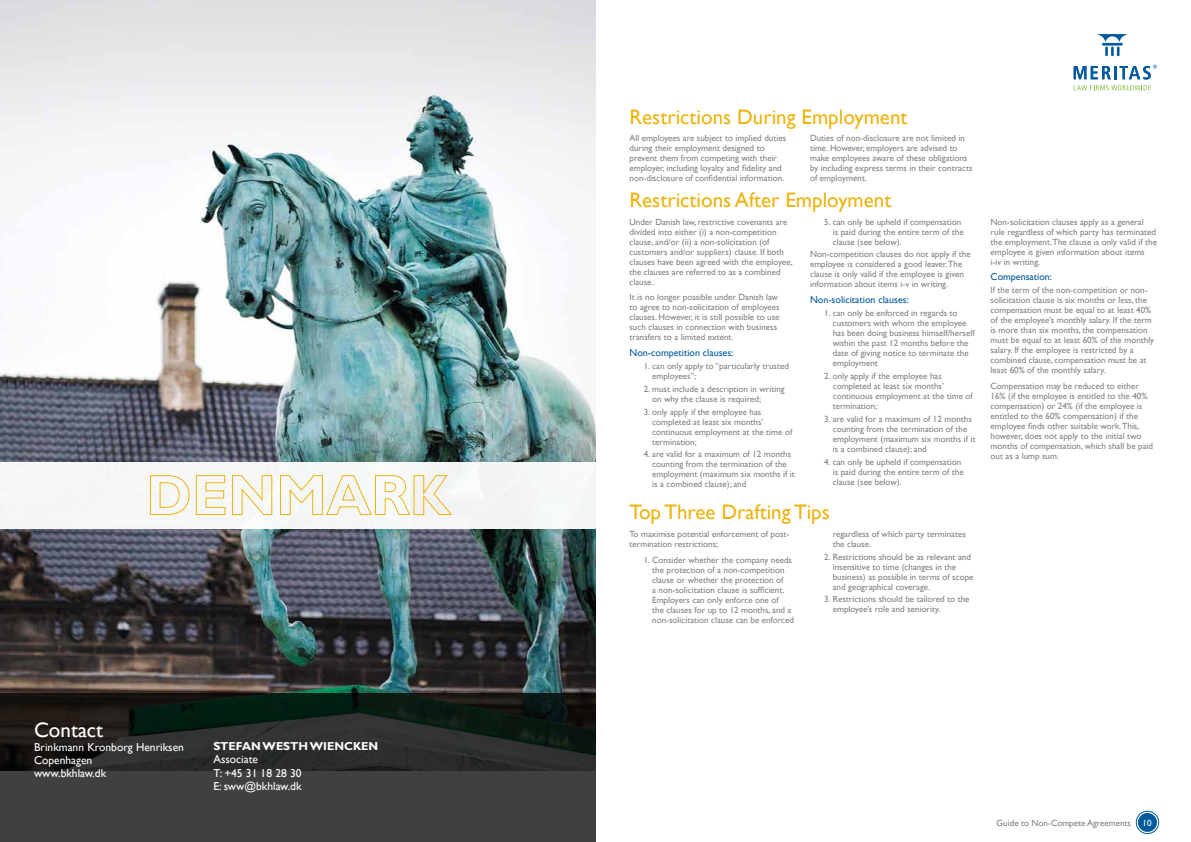
<style>
.page{position:relative;width:1191px;height:842px;background:#fff}
.page>*{position:absolute;margin:0;border:0;box-sizing:border-box;transform-origin:0 0}
.t1{font:21px "Gill Sans";color:#eeb310}
.t2{font:21px "Gill Sans";color:#fff}
.t3{font:11.5px/13.2px "Gill Sans";color:#fff}
.t4{font:700 11.5px "Gill Sans";color:#fff}
.t5{font:10px "Gill Sans";color:#005a9c}
.t6{font:9px/10px "Gill Sans";color:#808285}
.t7{font:9px "Gill Sans";color:#808285}
.t8{font:9px "Gill Sans";color:#fff}
</style>
<div class="page">
<div style="left:1136px;top:811px;width:22px;height:23px;border:1px solid #005a9c;border-radius:50%"></div>
<div style="left:1138px;top:813px;width:19px;height:19px;background:#005a9c;border-radius:50%"></div>
<svg style="left:1097px;top:34px;width:30px;height:22px"></svg>
<svg style="left:1073px;top:85px;width:77px;height:5px"></svg>
<svg style="left:1073px;top:65px;width:84px;height:14px"></svg>
<img style="left:0;top:0;width:595px;height:693px">
<svg style="left:0;top:693px;width:595px;height:149px;background:#2d302e"></svg>
<div style="left:0;top:462px;width:595px;height:66px;background:#f6f6f7"></div>
<svg style="left:149px;top:475px;width:124px;height:40px"></svg>
<svg style="left:280px;top:475px;width:173px;height:40px"></svg>
<h1 class="t2" style="left:34px;top:718px;width:71px">Contact</h1>
<p class="t3" style="left:34px;top:740px;width:151px">Brinkmann Kronborg Henriksen<br>Copenhagen<br>www.bkhlaw.dk</p>
<p class="t4" style="left:213px;top:739px;width:166px">STEFAN WESTH WIENCKEN</p>
<p class="t3" style="left:213px;top:753px;width:90px">Associate<br>T: +45 31 18 28 30<br>E: sww@bkhlaw.dk</p>
<h1 class="t1" style="left:629px;top:104px;width:279px">Restrictions During Employment</h1>
<p class="t6" style="left:629px;top:133px;width:158px">All employees are subject to implied duties during their employment designed to prevent them from competing with their employer, including loyalty and fidelity and non-disclosure of confidential information.</p>
<p class="t6" style="left:810px;top:133px;width:164px">Duties of non-disclosure are not limited in time. However, employers are advised to make employees aware of these obligations by including express terms in their contracts of employment.</p>
<p class="t6" style="left:629px;top:217px;width:165px">Under Danish law, restrictive covenants are divided into either (i) a non-competition clause, and/or (ii) a non-solicitation (of customers and/or suppliers) clause. If both clauses have been agreed with the employee, the clauses are referred to as a combined clause.</p>
<p class="t6" style="left:629px;top:292px;width:152px">It is no longer possible under Danish law to agree to non-solicitation of employees clauses. However, it is still possible to use such clauses in connection with business transfers to a limited extent.</p>
<p class="t5" style="left:629px;top:347px;width:105px">Non-competition clauses:</p>
<p class="t6" style="left:652px;top:361px;width:138px;text-indent:-9px">1. can only apply to “particularly trusted employees”;</p>
<p class="t6" style="left:652px;top:384px;width:134px;text-indent:-9px">2. must include a description in writing on why the clause is required;</p>
<p class="t6" style="left:652px;top:407px;width:142px;text-indent:-9px">3. only apply if the employee has completed at least six months’ continuous employment at the time of termination;</p>
<p class="t6" style="left:652px;top:449px;width:144px;text-indent:-9px">4. are valid for a maximum of 12 months counting from the termination of the employment (maximum six months if it is a combined clause); and</p>
<h1 class="t1" style="left:629px;top:188px;width:263px">Restrictions After Employment</h1>
<p class="t6" style="left:832px;top:217px;width:132px;text-indent:-9px">5. can only be upheld if compensation is paid during the entire term of the clause (see below).</p>
<p class="t6" style="left:810px;top:250px;width:162px">Non-competition clauses do not apply if the employee is considered a good leaver.The clause is only valid if the employee is given information about items i-v in writing.</p>
<p class="t5" style="left:810px;top:294px;width:100px">Non-solicitation clauses:</p>
<p class="t6" style="left:832px;top:308px;width:143px;text-indent:-9px">1. can only be enforced in regards to customers with whom the employee has been doing business himself/herself within the past 12 months before the date of giving notice to terminate the employment</p>
<p class="t6" style="left:832px;top:371px;width:142px;text-indent:-9px">2. only apply if the employee has completed at least six months’ continuous employment at the time of termination;</p>
<p class="t6" style="left:832px;top:414px;width:144px;text-indent:-9px">3. are valid for a maximum of 12 months counting from the termination of the employment (maximum six months if it is a combined clause); and</p>
<p class="t6" style="left:832px;top:457px;width:132px;text-indent:-9px">4. can only be upheld if compensation is paid during the entire term of the clause (see below).</p>
<h1 class="t1" style="left:629px;top:500px;width:202px">Top Three Drafting Tips</h1>
<p class="t6" style="left:629px;top:529px;width:161px">To maximise potential enforcement of post&shy;termination restrictions;</p>
<p class="t6" style="left:652px;top:555px;width:143px;text-indent:-9px">1. Consider whether the company needs the protection of a non-competition clause or whether the protection of<br>a non-solicitation clause is sufficient.<br>Employers can only enforce one of<br>the clauses for up to 12 months, and a non-solicitation clause can be enforced</p>
<p class="t6" style="left:832px;top:529px;width:135px">regardless of which party terminates the clause.</p>
<p class="t6" style="left:832px;top:552px;width:142px;text-indent:-9px">2. Restrictions should be as relevant and insensitive to time (changes in the business) as possible in terms of scope and geographical coverage.</p>
<p class="t6" style="left:832px;top:595px;width:138px;text-indent:-9px">3. Restrictions should be tailored to the employee’s role and seniority.</p>
<p class="t6" style="left:990px;top:217px;width:168px">Non-solicitation clauses apply as a general rule regardless of which party has terminated the employment.The clause is only valid if the employee is given information about items i-iv in writing.</p>
<p class="t5" style="left:990px;top:271px;width:63px">Compensation:</p>
<p class="t6" style="left:990px;top:285px;width:165px">If the term of the non-competition or non&shy;solicitation clause is six months or less, the compensation must be equal to at least 40% of the employee’s monthly salary. If the term is more than six months, the compensation must be equal to at least 60% of the monthly salary. If the employee is restricted by a combined clause, compensation must be at least 60% of the monthly salary.</p>
<p class="t6" style="left:990px;top:381px;width:164px">Compensation may be reduced to either 16% (if the employee is entitled to the 40% compensation) or 24% (if the employee is entitled to the 60% compensation) if the employee finds other suitable work.This, however, does not apply to the initial two months of compensation, which shall be paid out as a lump sum.</p>
<p class="t7" style="left:996px;top:817px;width:136px">Guide to Non-Compete Agreements</p>
<p class="t8" style="left:1142px;top:817px;width:10px">10</p>
</div>
